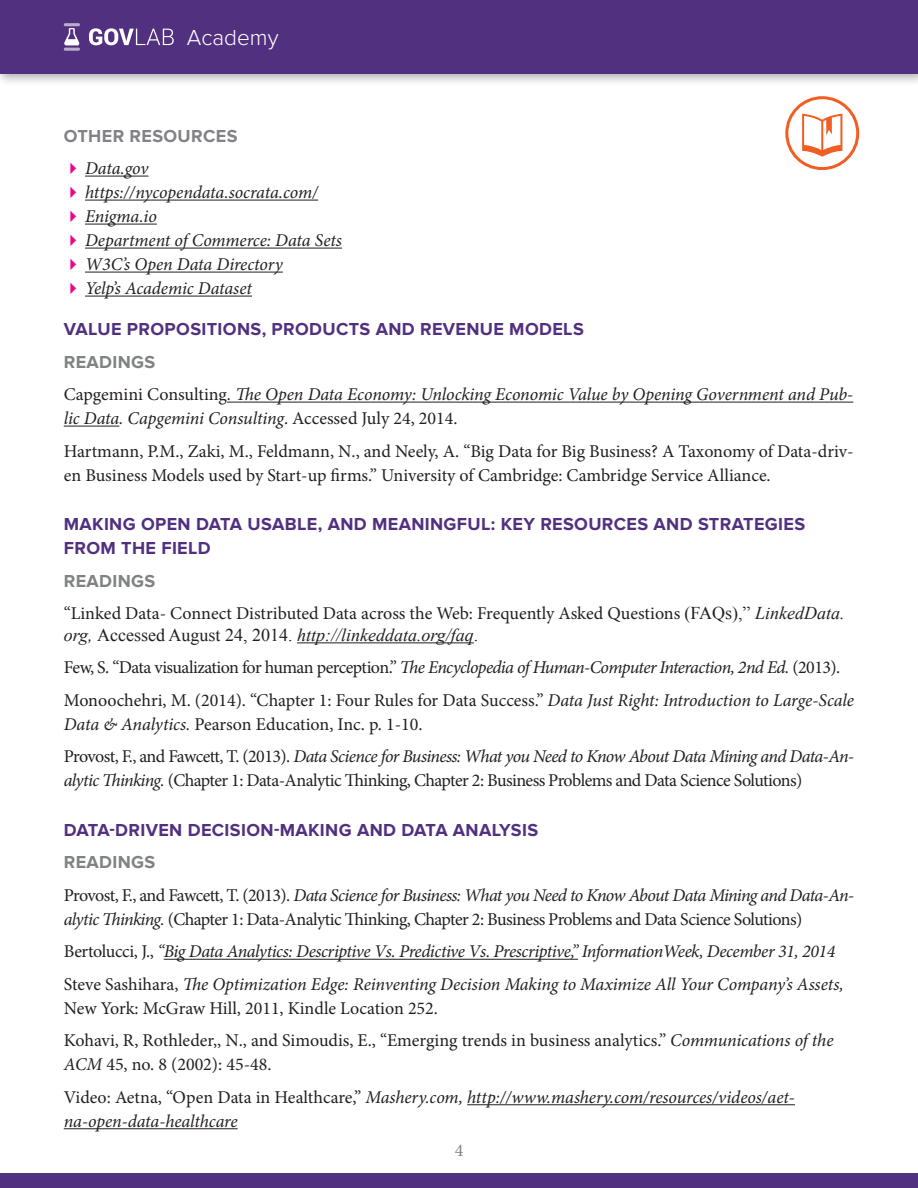
<style>
.page{position:relative;width:918px;height:1188px;background:#fff}
.page>*{position:absolute;margin:0;border:0;box-sizing:border-box;transform-origin:0 0}
.t1{font:300 22.5px "Proxima Nova";color:#fff}
.t2{font:italic 18px/24px "Minion Pro";letter-spacing:-.01em;color:#231f20}
.t3{font:18px/24px "Minion Pro";letter-spacing:-.01em;color:#231f20}
.t4{font:18px/24px "Minion Pro";letter-spacing:-.035em;color:#231f20}
.t5{font:700 18px/24px "Proxima Nova";letter-spacing:.02em;color:#523080}
.t6{font:18px "Minion Pro";letter-spacing:-.03em;color:#231f20}
.t7{font:700 18px "Proxima Nova";letter-spacing:.02em;color:#808285}
.t8{font:18px "Minion Pro";color:#808285}
.s1{font-style:normal}
.s2{font-family:"Times New Roman"}
.s3{font-family:"Times New Roman";font-style:italic}
.s4{font-style:italic}
</style>
<div class="page">
<div style="left:0;top:0;width:918px;height:86px;background:#231f20;opacity:.36"></div>
<div style="left:0;top:0;width:918px;height:74px;background:#523080"></div>
<div style="left:0;top:1174px;width:918px;height:14px;background:#523080"></div>
<svg style="left:64px;top:23px;width:16px;height:28px"></svg>
<svg style="left:89px;top:28px;width:85px;height:17px"></svg>
<svg style="left:802px;top:114px;width:40px;height:43px"></svg>
<div style="left:785px;top:96px;width:74px;height:74px;border:3px solid #f25d21;border-radius:50%"></div>
<hr style="left:85px;top:176px;width:64px;height:1px;background:#231f20">
<hr style="left:85px;top:200px;width:233px;height:1px;background:#231f20">
<hr style="left:85px;top:224px;width:72px;height:1px;background:#231f20">
<hr style="left:85px;top:248px;width:257px;height:1px;background:#231f20">
<hr style="left:85px;top:272px;width:198px;height:1px;background:#231f20">
<hr style="left:85px;top:296px;width:167px;height:1px;background:#231f20">
<hr style="left:227px;top:402px;width:626px;height:1px;background:#231f20">
<hr style="left:64px;top:426px;width:55px;height:1px;background:#231f20">
<hr style="left:297px;top:642px;width:177px;height:1px;background:#231f20">
<hr style="left:164px;top:959px;width:414px;height:1px;background:#231f20">
<hr style="left:467px;top:1104px;width:328px;height:1px;background:#231f20">
<hr style="left:64px;top:1128px;width:174px;height:1px;background:#231f20">
<p class="t1" style="left:187px;top:25px;width:93px">Academy</p>
<p class="t7" style="left:64px;top:125px;width:175px">OTHER RESOURCES</p>
<p class="t2" style="left:85px;top:157px;width:65px">Data.gov</p>
<p class="t2" style="left:85px;top:181px;width:235px">https://nycopendata.socrata.com/</p>
<p class="t2" style="left:85px;top:205px;width:73px">Enigma.io</p>
<p class="t2" style="left:85px;top:229px;width:259px">Department of Commerce: Data Sets</p>
<p class="t2" style="left:85px;top:253px;width:199px">W3C’s Open Data Directory</p>
<p class="t2" style="left:85px;top:277px;width:168px">Yelp’s Academic Dataset</p>
<p class="t5" style="left:64px;top:318px;width:522px">VALUE PROPOSITIONS, PRODUCTS AND REVENUE MODELS</p>
<p class="t7" style="left:64px;top:351px;width:93px">READINGS</p>
<p class="t2" style="left:64px;top:383px;width:791px"><span class="s1">Capgemini Consulting</span>. The Open Data Economy: Unlocking Economic Value by Opening Government and Pub&shy;lic Data. Capgemini Consulting<span class="s1">. Accessed July 24, 2014.</span></p>
<p class="t3" style="left:64px;top:439px;width:791px">Hartmann, P.M., Zaki, M., Feldmann, N., and Neely, A. “Big Data for Big Business? A Taxonomy of Data-driv&shy;en Business Models used by Start-up firms.” University of Cambridge: Cambridge Service Alliance.</p>
<p class="t5" style="left:64px;top:513px;width:743px">MAKING OPEN DATA USABLE, AND MEANINGFUL: KEY RESOURCES AND STRATEGIES<br>FROM THE FIELD</p>
<p class="t7" style="left:64px;top:570px;width:93px">READINGS</p>
<p class="t3" style="left:64px;top:603px;width:782px;line-height:21.6px">“Linked Data- Connect Distributed Data across the Web: Frequently Asked Questions <span class="s2">(FAQs),”</span> <span class="s3">LinkedData. org,</span> <span class="s2">Accessed August 24, 2014.</span> <span class="s3">http://linkeddata.org/faq</span><span class="s2">.</span></p>
<p class="t6" style="left:64px;top:656px;width:778px">Few, S. “Data visualization for human perception.” <span class="s4">The Encyclopedia of Human-Computer Interaction, 2nd Ed.</span> (2013).</p>
<p class="t3" style="left:64px;top:688px;width:792px">Monoochehri, M. (2014). “Chapter 1: Four Rules for Data Success.” <span class="s4">Data Just Right: Introduction to Large-Scale<br>Data &amp; Analytics.</span> Pearson Education, Inc. p. 1-10.</p>
<p class="t4" style="left:64px;top:745px;width:792px">Provost, F., and Fawcett, T. (2013). <span class="s4">Data Science for Business: What you Need to Know About Data Mining and Data-An&shy;alytic Thinking.</span> (Chapter 1: Data-Analytic Thinking, Chapter 2: Business Problems and Data Science Solutions)</p>
<p class="t5" style="left:64px;top:818px;width:476px">DATA-DRIVEN DECISION-MAKING AND DATA ANALYSIS</p>
<p class="t7" style="left:64px;top:852px;width:93px">READINGS</p>
<p class="t4" style="left:64px;top:883px;width:792px">Provost, F., and Fawcett, T. (2013). <span class="s4">Data Science for Business: What you Need to Know About Data Mining and Data-An&shy;alytic Thinking.</span> (Chapter 1: Data-Analytic Thinking, Chapter 2: Business Problems and Data Science Solutions)</p>
<p class="t2" style="left:64px;top:940px;width:773px"><span class="s1">Bertolucci, J.,</span> “Big Data Analytics: Descriptive Vs. Predictive Vs. Prescriptive,” InformationWeek, December 31, 2014</p>
<p class="t2" style="left:64px;top:972px;width:781px"><span class="s1">Steve Sashihara,</span> The Optimization Edge: Reinventing Decision Making to Maximize All Your Company’s Assets,<br><span class="s1">New York: McGraw Hill, 2011, Kindle Location 252.</span></p>
<p class="t3" style="left:64px;top:1029px;width:771px">Kohavi, R, Rothleder,, N., and Simoudis, E., “Emerging trends in business analytics.” <span class="s4">Communications of the<br>ACM</span> 45, no. 8 (2002): 45-48.</p>
<p class="t2" style="left:64px;top:1085px;width:733px"><span class="s1">Video: Aetna, “Open Data in Healthcare,”</span> Mashery.com, http://www.mashery.com/resources/videos/aet&shy;na-open-data-healthcare</p>
<p class="t8" style="left:455px;top:1138px;width:10px">4</p>
</div>
